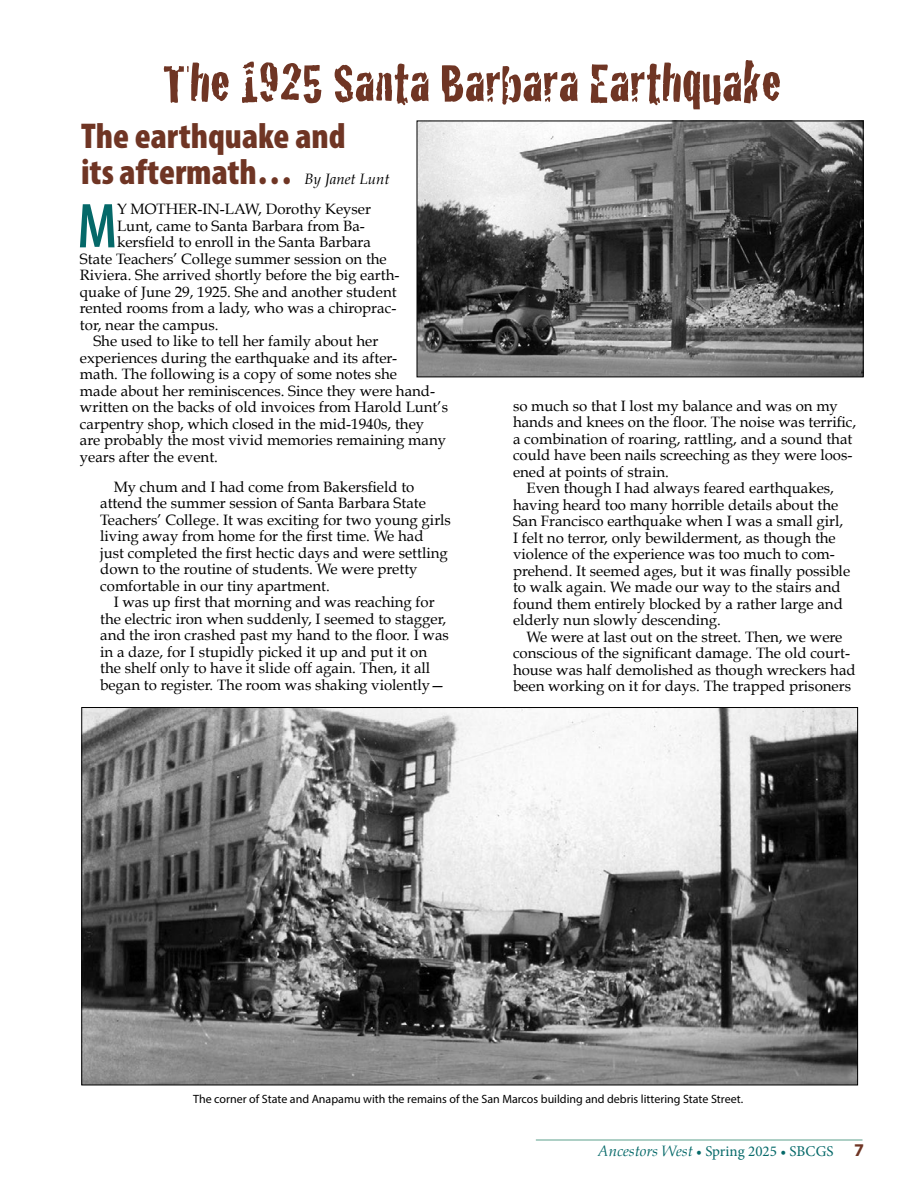
<style>
.page{position:relative;width:918px;height:1188px;background:#fff}
.page>*{position:absolute;margin:0;border:0;box-sizing:border-box;transform-origin:0 0}
.t1{font:600 condensed 63.9px "Myriad Pro";color:#056969}
.t2{font:57px "Cracked";color:#6f3524}
.t3{font:900 condensed 36px/36px "Myriad Pro";color:#6f3524}
.t4{font:15px/16.5px "Book Antiqua";color:#000}
.t5{font:15px "Minion Pro";color:#056969}
.t6{font:italic 15px "Book Antiqua";color:#000}
.t7{font:12px "Myriad Pro";color:#000}
.s1{font-family:"Book Antiqua";font-style:italic}
.s2{font-family:"Myriad Pro";font-weight:700;font-size:18px;color:#6f3524}
</style>
<div class="page">
<hr style="left:536px;top:1140px;width:326px;height:1px;background:#5ca08c">
<img style="left:83px;top:709px;width:773px;height:374px">
<img style="left:419px;top:123px;width:443px;height:252px">
<div style="left:417px;top:121px;width:447px;height:256px;border:1px solid #000"></div>
<h2 class="t2" style="left:162px;top:38px;width:620px">The 1925 Santa Barbara Earthquake</h2>
<h3 class="t3" style="left:81px;top:117px;width:266px">The earthquake and its aftermath…</h3>
<p class="t6" style="left:304px;top:170px;width:87px">By Janet Lunt</p>
<h1 class="t1" style="left:77px;top:187px;width:41px">M</h1>
<p class="t4" style="left:117px;top:201px;width:255px">Y MOTHER-IN-LAW, Dorothy Keyser</p>
<p class="t4" style="left:117px;top:218px;width:249px">Lunt, came to Santa Barbara from Ba-</p>
<p class="t4" style="left:117px;top:234px;width:255px">kersfield to enroll in the Santa Barbara</p>
<p class="t4" style="left:80px;top:251px;width:308px">State Teachers’ College summer session on the</p>
<p class="t4" style="left:80px;top:267px;width:321px">Riviera. She arrived shortly before the big earth-</p>
<p class="t4" style="left:80px;top:284px;width:318px">quake of June 29, 1925. She and another student</p>
<p class="t4" style="left:80px;top:300px;width:318px">rented rooms from a lady, who was a chiroprac-</p>
<p class="t4" style="left:80px;top:317px;width:140px">tor, near the campus.</p>
<p class="t4" style="left:93px;top:333px;width:286px">She used to like to tell her family about her</p>
<p class="t4" style="left:80px;top:350px;width:319px">experiences during the earthquake and its after-</p>
<p class="t4" style="left:80px;top:366px;width:319px">math. The following is a copy of some notes she</p>
<p class="t4" style="left:80px;top:383px;width:357px">made about her reminiscences. Since they were hand-</p>
<p class="t4" style="left:80px;top:399px;width:370px">written on the backs of old invoices from Harold Lunt’s</p>
<p class="t4" style="left:80px;top:416px;width:346px">carpentry shop, which closed in the mid-1940s, they</p>
<p class="t4" style="left:80px;top:432px;width:368px">are probably the most vivid memories remaining many</p>
<p class="t4" style="left:80px;top:449px;width:140px">years after the event.</p>
<p class="t4" style="left:100px;top:479px;width:352px;text-indent:14px">My chum and I had come from Bakersfield to attend the summer session of Santa Barbara State Teachers’ College. It was exciting for two young girls living away from home for the first time. We had just completed the first hectic days and were settling down to the routine of students. We were pretty comfortable in our tiny apartment.</p>
<p class="t4" style="left:100px;top:594px;width:350px;text-indent:14px">I was up first that morning and was reaching for the electric iron when suddenly, I seemed to stagger, and the iron crashed past my hand to the floor. I was in a daze, for I stupidly picked it up and put it on the shelf only to have it slide off again. Then, it all began to register. The room was shaking violently—</p>
<p class="t4" style="left:513px;top:397px;width:345px">so much so that I lost my balance and was on my hands and knees on the floor. The noise was terrific, a combination of roaring, rattling, and a sound that could have been nails screeching as they were loos&shy;ened at points of strain.</p>
<p class="t4" style="left:513px;top:480px;width:339px;text-indent:14px">Even though I had always feared earthquakes, having heard too many horrible details about the San Francisco earthquake when I was a small girl, I felt no terror, only bewilderment, as though the violence of the experience was too much to com&shy;prehend. It seemed ages, but it was finally possible to walk again. We made our way to the stairs and found them entirely blocked by a rather large and elderly nun slowly descending.</p>
<p class="t4" style="left:513px;top:628px;width:344px;text-align:center">We were at last out on the street. Then, we were conscious of the significant damage. The old court&shy;house was half demolished as though wreckers had been working on it for days. The trapped prisoners</p>
<p class="t7" style="left:193px;top:1092px;width:552px">The corner of State and Anapamu with the remains of the San Marcos building and debris littering State Street.</p>
<p class="t5" style="left:598px;top:1141px;width:268px"><span class="s1">Ancestors West</span> • Spring 2025 • SBCGS <span class="s2">7</span></p>
</div>
